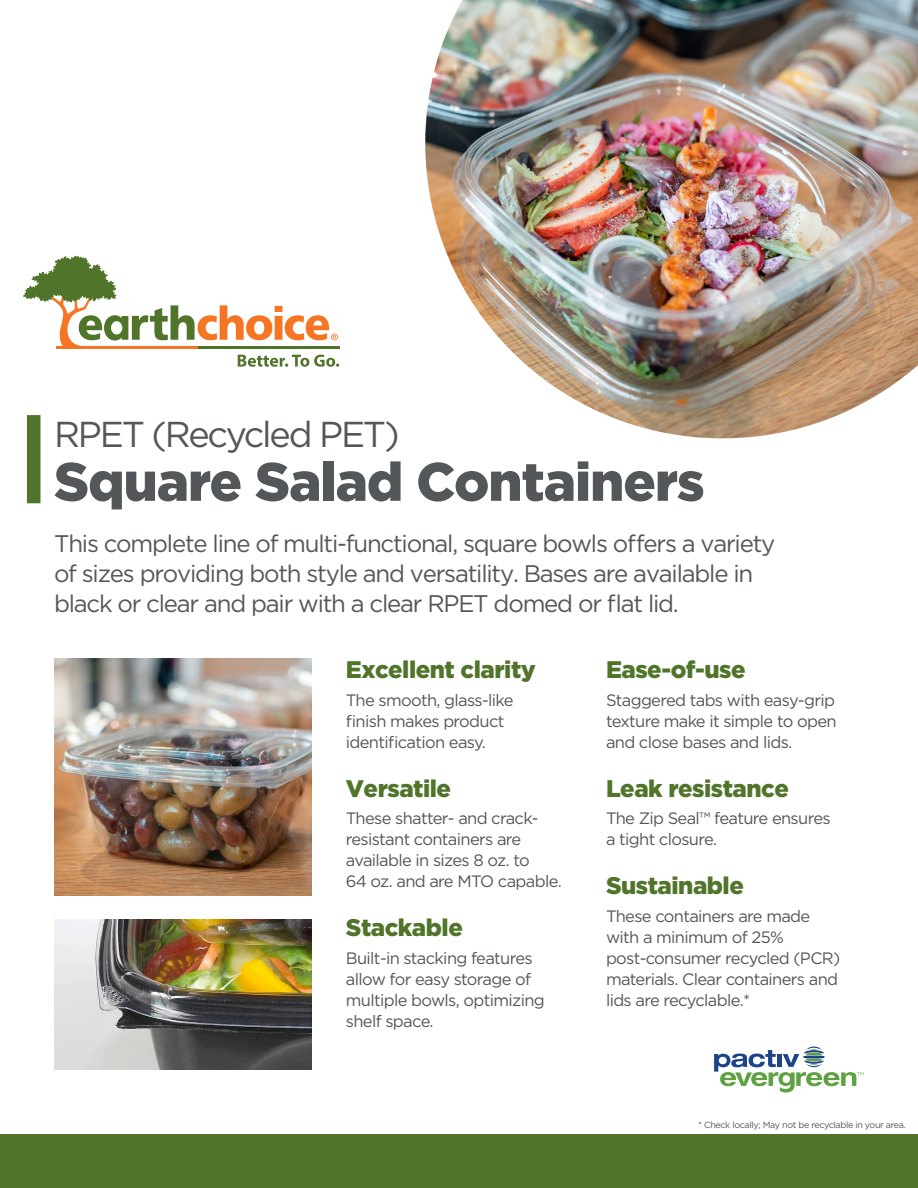
<style>
.page{position:relative;width:918px;height:1188px;background:#fff}
.page>*{position:absolute;margin:0;border:0;box-sizing:border-box;transform-origin:0 0}
.Cover_Headline{font:900 54px "Gotham";letter-spacing:-.02em;color:#545759}
.Cover_Subhead{font:36px "Gotham";letter-spacing:-.06em;color:#545759}
.Cover_Intro_Copy{font:24px/30px "Gotham";letter-spacing:-.05em;color:#545759}
.Benefit_Subhead{font:900 24px "Gotham";letter-spacing:-.02em;color:#50752a}
.Benefit_Copy{font:16.5px/21px "Gotham";letter-spacing:-.04em;color:#545759}
.t1{font:9px "Gotham";letter-spacing:-.04em;color:#545759}
</style>
<div class="page">
<svg style="left:238px;top:355px;width:101px;height:12px"></svg>
<hr style="left:198px;top:346px;width:142px;height:3px;background:#50752a">
<svg style="left:23px;top:255px;width:315px;height:94px"></svg>
<div style="left:0;top:1134px;width:918px;height:54px;background:#50752a"></div>
<img style="left:425px;top:0;width:493px;height:438px">
<div style="left:27px;top:415px;width:13px;height:88px;background:#50752a"></div>
<img style="left:54px;top:919px;width:258px;height:151px">
<img style="left:54px;top:658px;width:258px;height:237px">
<svg style="left:714px;top:1047px;width:149px;height:45px"></svg>
<p class="Cover_Subhead" style="left:54px;top:411px;width:347px">RPET (Recycled PET)</p>
<p class="Cover_Headline" style="left:54px;top:445px;width:652px">Square Salad Containers</p>
<p class="Cover_Intro_Copy" style="left:54px;top:528px;width:723px">This complete line of multi-functional, square bowls offers a variety of sizes providing both style and versatility. Bases are available in black or clear and pair with a clear RPET domed or flat lid.</p>
<p class="Benefit_Subhead" style="left:346px;top:653px;width:192px">Excellent clarity</p>
<p class="Benefit_Copy" style="left:346px;top:689px;width:169px">The smooth, glass-like finish makes product identification easy.</p>
<p class="Benefit_Subhead" style="left:346px;top:772px;width:107px">Versatile</p>
<p class="Benefit_Copy" style="left:346px;top:808px;width:217px">These shatter- and crack&shy;resistant containers are available in sizes 8 oz. to<br>64 oz. and are MTO capable.</p>
<p class="Benefit_Subhead" style="left:346px;top:911px;width:119px">Stackable</p>
<p class="Benefit_Copy" style="left:346px;top:948px;width:200px">Built-in stacking features allow for easy storage of multiple bowls, optimizing shelf space.</p>
<p class="Benefit_Subhead" style="left:606px;top:653px;width:141px">Ease-of-use</p>
<p class="Benefit_Copy" style="left:606px;top:689px;width:232px;text-align:justify">Staggered tabs with easy-grip texture make it simple to open and close bases and lids.</p>
<p class="Benefit_Subhead" style="left:606px;top:772px;width:184px">Leak resistance</p>
<p class="Benefit_Copy" style="left:606px;top:808px;width:226px">The Zip Seal™ feature ensures a tight closure.</p>
<p class="Benefit_Subhead" style="left:606px;top:869px;width:139px">Sustainable</p>
<p class="Benefit_Copy" style="left:606px;top:906px;width:236px">These containers are made with a minimum of 25% post-consumer recycled (PCR) materials. Clear containers and lids are recyclable.*</p>
<p class="t1" style="left:698px;top:1119px;width:209px">* Check locally; May not be recyclable in your area.</p>
</div>
